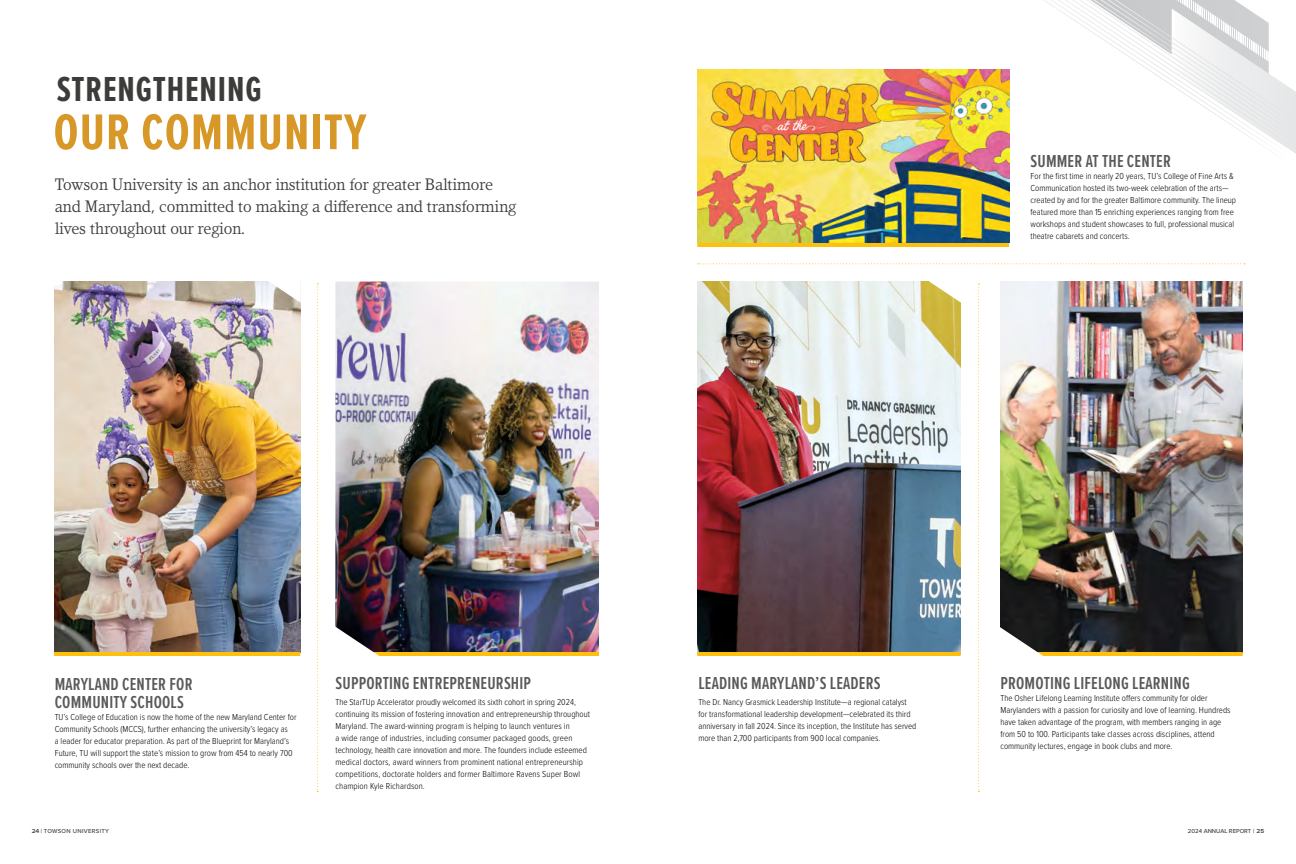
<style>
.page{position:relative;width:1296px;height:864px;background:#fff}
.page>*{position:absolute;margin:0;border:0;box-sizing:border-box;transform-origin:0 0}
.t1{font:700 52px "Proxima Nova Ex Cn";letter-spacing:.025em;color:#d89828}
.t2{font:700 36px "Proxima Nova Ex Cn";letter-spacing:.025em;color:#3c3c3a}
.t3{font:600 18px/18px "Proxima Nova Ex Cn";letter-spacing:.01em;color:#58595b}
.t4{font:17px/22px "Kandal";letter-spacing:-.01em;color:#3c3c3a}
.t5{font:300 9px/12px "Proxima Nova Cond";color:#000}
.t6{font:500 6px "Proxima Nova";letter-spacing:.05em;color:#3c3c3a}
.t7{font:500 6px "Proxima Nova";color:#3c3c3a}
.s1{font-family:"Proxima Nova Wide";font-weight:600}
</style>
<div class="page">
<img style="left:335px;top:282px;width:264px;height:370px">
<hr style="left:335px;top:652px;width:264px;height:4px;background:#fec00f">
<svg style="left:335px;top:626px;width:44px;height:30px"></svg>
<img style="left:54px;top:282px;width:246px;height:370px">
<img style="left:697px;top:70px;width:312px;height:173px">
<hr style="left:697px;top:243px;width:312px;height:4px;background:#fed35a">
<hr style="left:54px;top:652px;width:246px;height:4px;background:#fec00f">
<svg style="left:267px;top:281px;width:34px;height:22px"></svg>
<img style="left:698px;top:236px;width:547px;height:556px">
<svg style="left:317px;top:283px;width:1px;height:509px"></svg>
<svg style="left:998px;top:89px;width:298px;height:105px"></svg>
<svg style="left:994px;top:0;width:298px;height:165px"></svg>
<h2 class="t2" style="left:57px;top:63px;width:206px">STRENGTHENING</h2>
<h2 class="t1" style="left:54px;top:94px;width:314px">OUR COMMUNITY</h2>
<p class="t4" style="left:55px;top:173px;width:463px">Towson University is an anchor institution for greater Baltimore and Maryland, committed to making a difference and transforming lives throughout our region.</p>
<h3 class="t3" style="left:1031px;top:152px;width:142px">SUMMER AT THE CENTER</h3>
<p class="t5" style="left:1031px;top:170px;width:207px">For the first time in nearly 20 years, TU’s College of Fine Arts &amp; Communication hosted its two-week celebration of the arts— created by and for the greater Baltimore community. The lineup featured more than 15 enriching experiences ranging from free workshops and student showcases to full, professional musical theatre cabarets and concerts.</p>
<h3 class="t3" style="left:55px;top:675px;width:139px">MARYLAND CENTER FOR<br>COMMUNITY SCHOOLS</h3>
<p class="t5" style="left:55px;top:711px;width:243px">TU’s College of Education is now the home of the new Maryland Center for Community Schools (MCCS), further enhancing the university’s legacy as<br>a leader for educator preparation. As part of the Blueprint for Maryland’s Future, TU will support the state’s mission to grow from 454 to nearly 700 community schools over the next decade.</p>
<h3 class="t3" style="left:336px;top:674px;width:197px">SUPPORTING ENTREPRENEURSHIP</h3>
<p class="t5" style="left:336px;top:696px;width:256px">The StarTUp Accelerator proudly welcomed its sixth cohort in spring 2024, continuing its mission of fostering innovation and entrepreneurship throughout Maryland. The award-winning program is helping to launch ventures in<br>a wide range of industries, including consumer packaged goods, green technology, health care innovation and more. The founders include esteemed medical doctors, award winners from prominent national entrepreneurship competitions, doctorate holders and former Baltimore Ravens Super Bowl champion Kyle Richardson.</p>
<h3 class="t3" style="left:698px;top:674px;width:184px">LEADING MARYLAND’S LEADERS</h3>
<p class="t5" style="left:698px;top:696px;width:220px">The Dr. Nancy Grasmick Leadership Institute—a regional catalyst for transformational leadership development—celebrated its third anniversary in fall 2024. Since its inception, the Institute has served more than 2,700 participants from 900 local companies.</p>
<h3 class="t3" style="left:1000px;top:674px;width:191px">PROMOTING LIFELONG LEARNING</h3>
<p class="t5" style="left:1000px;top:692px;width:232px">The Osher Lifelong Learning Institute offers community for older Marylanders with a passion for curiosity and love of learning. Hundreds have taken advantage of the program, with members ranging in age from 50 to 100. Participants take classes across disciplines, attend community lectures, engage in book clubs and more.</p>
<p class="t6" style="left:32px;top:826px;width:79px"><span class="s1">24</span> | TOWSON UNIVERSITY</p>
<p class="t7" style="left:1188px;top:826px;width:78px">2024 ANNUAL REPORT | <span class="s1">25</span></p>
</div>
